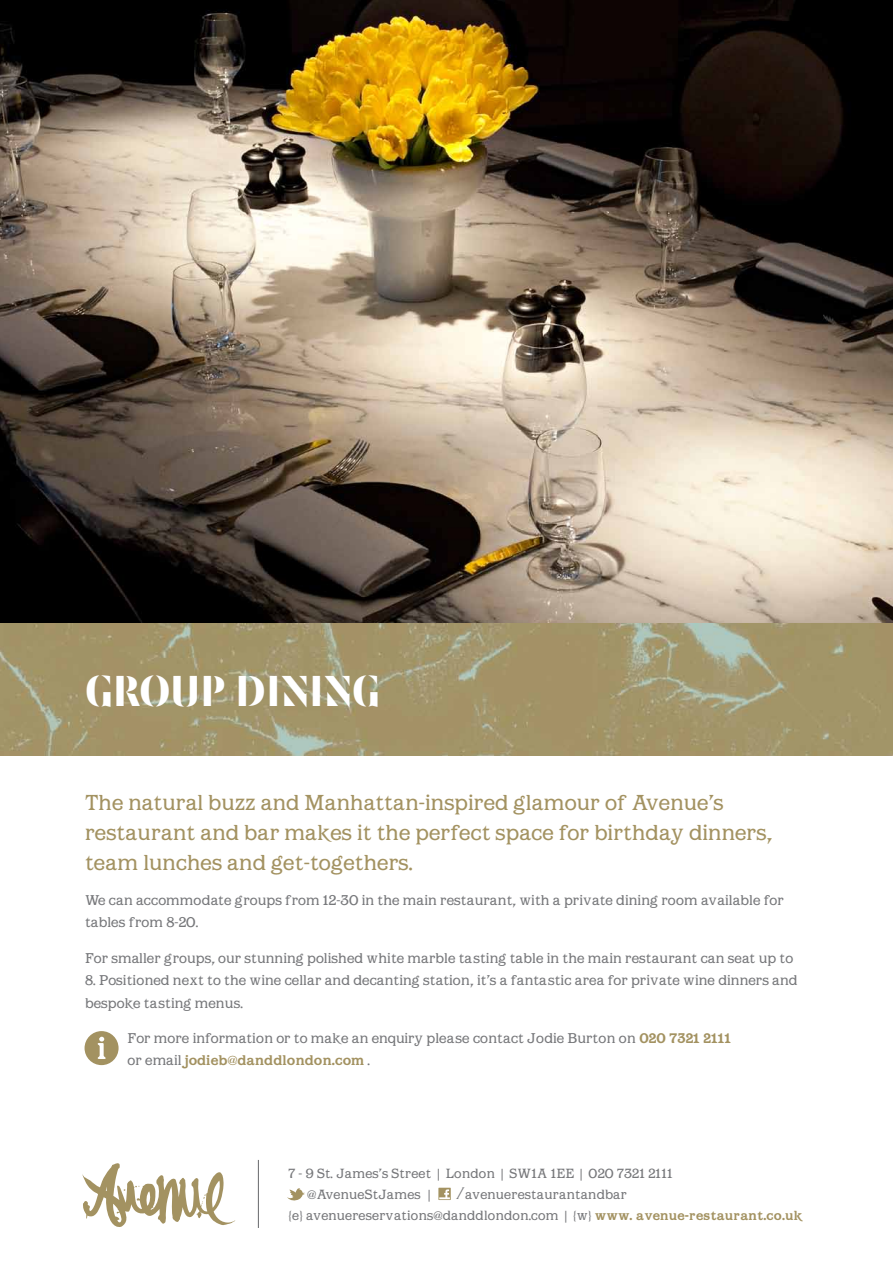
<style>
.page{position:relative;width:893px;height:1263px;background:#fff}
.page>*{position:absolute;margin:0;border:0;box-sizing:border-box;transform-origin:0 0}
.t1{font:700 49.5px "JHA Zucker 2";color:#fff}
.t2{font:19.5px/30px "Barcelona";color:#a39261}
.t3{font:12.75px/22.5px "Barcelona";color:#77787b}
.t4{font:12px/21px "Barcelona";letter-spacing:.01em;color:#77787b}
.s1{font-weight:700;color:#a39261}
</style>
<div class="page">
<svg style="left:287px;top:1188px;width:18px;height:13px"></svg>
<svg style="left:438px;top:1188px;width:13px;height:12px"></svg>
<hr style="left:258px;top:1160px;width:1px;height:68px;background:#77787b">
<svg style="left:82px;top:1163px;width:153px;height:64px"></svg>
<img style="left:0;top:0;width:893px;height:624px">
<img style="left:0;top:624px;width:893px;height:131px">
<div style="left:85px;top:1031px;width:34px;height:34px;background:#a39261;border-radius:50%"></div>
<svg style="left:98px;top:1037px;width:8px;height:22px"></svg>
<h1 class="t1" style="left:85px;top:663px;width:296px">GROUP DINING</h1>
<h2 class="t2" style="left:85px;top:788px;width:689px">The natural buzz and Manhattan-inspired glamour of Avenue’s restaurant and bar makes it the perfect space for birthday dinners, team lunches and get-togethers.</h2>
<p class="t3" style="left:85px;top:889px;width:700px">We can accommodate groups from 12-30 in the main restaurant, with a private dining room available for tables from 8-20.</p>
<p class="t3" style="left:85px;top:947px;width:710px">For smaller groups, our stunning polished white marble tasting table in the main restaurant can seat up to</p>
<p class="t3" style="left:85px;top:969px;width:714px">8. Positioned next to the wine cellar and decanting station, it’s a fantastic area for private wine dinners and bespoke tasting menus.</p>
<p class="t3" style="left:128px;top:1027px;width:605px">For more information or to make an enquiry please contact Jodie Burton on <span class="s1">020 7321 2111 </span>or email <span class="s1">jodieb@danddlondon.com</span> .</p>
<p class="t4" style="left:307px;top:1163px;width:367px;text-indent:-19px">7 - 9 St. James’s Street | London | SW1A 1EE | 020 7321 2111 @AvenueStJames |</p>
<p class="t4" style="left:288px;top:1184px;width:515px;text-indent:168px">/avenuerestaurantandbar<br>{e} avenuereservations@danddlondon.com | {w} <span class="s1">www. avenue-restaurant.co.uk</span></p>
</div>
